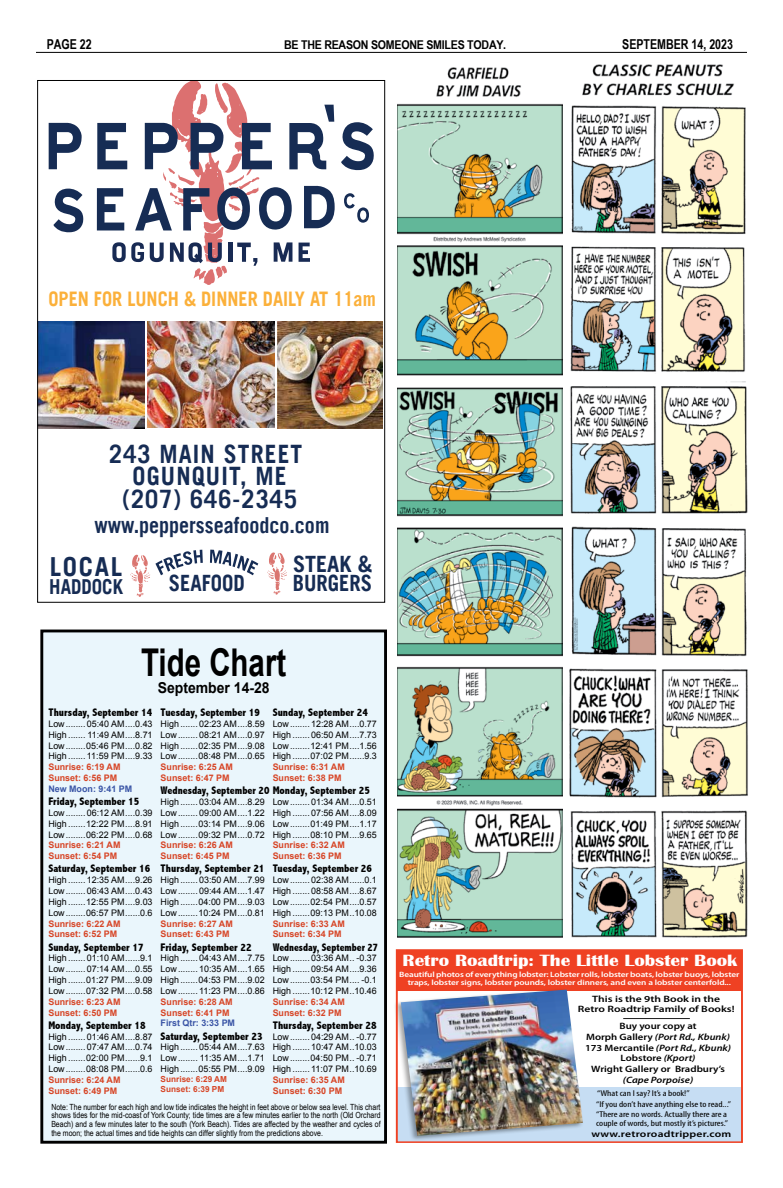
<style>
.page{position:relative;width:783px;height:1188px;background:#fff}
.page>*{position:absolute;margin:0;border:0;box-sizing:border-box;transform-origin:0 0}
.t1{font:700 38.3px "Arial";color:#000;scale:.77 1}
.t2{font:700 26.2px "Trade Gothic LT";letter-spacing:.065em;color:#162c54}
.t3{font:700 25.3px/22.5px "Trade Gothic LT";letter-spacing:.05em;color:#162c54;text-align:center;scale:.92 1}
.t4{font:700 22.5px/19.2px "Trade Gothic LT";color:#162c54}
.t5{font:700 22.5px "Trade Gothic LT";color:#162c54;scale:.91 1}
.t6{font:700 22.1px "Trade Gothic LT";color:#162c54;scale:.91 1}
.t7{font:700 20.6px "Trade Gothic LT";color:#162c54;scale:.91 1}
.t8{font:700 20.1px "Trade Gothic LT";color:#fbb03a;scale:.91 1}
.t9{font:700 16.8px "Britannic";color:#fff;scale:1.15 1}
.t10{font:700 15px "Arial";color:#000;scale:.93 1}
.t11{font:700 13.6px "Arial Narrow";color:#000;scale:.95 1}
.t12{font:700 12.1px "Arial Narrow";letter-spacing:-.02em;color:#000;scale:1.08 1}
.t13{font:800 condensed 11px "Abadi";color:#000}
.t14{font:800 condensed 11px "Abadi";color:#000;scale:.96 1}
.t15{font:800 condensed 11px "Abadi";color:#000;scale:.93 1}
.t16{font:600 9.2px/10.8px "Myriad Pro";color:#000;text-align:center;scale:1.17 1}
.t17{font:600 9.2px/10.8px "Myriad Pro";color:#000;text-align:center;scale:1.25 1}
.t18{font:600 9.2px "Myriad Pro";letter-spacing:.02em;color:#000;scale:1.25 1}
.t19{font:italic 600 9.2px "Myriad Pro";color:#000;scale:1.17 1}
.t20{font:700 9.1px "Arial";color:#d74526}
.t21{font:9px/10.8px "Arial";color:#000;text-align:justify}
.t22{font:700 9px/10.8px "Arial";color:#d74526}
.t23{font:700 9px "Arial";color:#3a55a6}
.t24{font:8.5px/8.7px "Arial Narrow";color:#000;text-align:justify}
.t25{font:condensed 8.5px/10.5px "Myriad Pro";color:#000;scale:1.25 1}
.t26{font:700 8.3px/10px "Arial";color:#d74526}
.t27{font:600 7.7px/8.5px "Myriad Pro";letter-spacing:-.01em;color:#fff;text-align:center;scale:1.2 1}
.s1{font-style:italic}
</style>
<div class="page">
<hr style="left:36px;top:52px;width:711px;height:1px;background:#000">
<div style="left:42px;top:631px;width:344px;height:511px;background:#eaf6fc"></div>
<div style="left:40px;top:630px;width:347px;height:514px;border:3px solid #000"></div>
<svg style="left:210px;top:550px;width:48px;height:25px"></svg>
<svg style="left:130px;top:550px;width:73px;height:47px"></svg>
<svg style="left:267px;top:552px;width:20px;height:43px"></svg>
<img style="left:277px;top:321px;width:106px;height:107px">
<img style="left:147px;top:321px;width:128px;height:107px">
<img style="left:39px;top:321px;width:105px;height:107px">
<svg style="left:49px;top:123px;width:33px;height:46px"></svg>
<svg style="left:341px;top:122px;width:33px;height:48px"></svg>
<svg style="left:344px;top:193px;width:25px;height:30px"></svg>
<svg style="left:53px;top:188px;width:31px;height:44px"></svg>
<svg style="left:97px;top:82px;width:238px;height:203px"></svg>
<img style="left:397px;top:68px;width:166px;height:869px">
<img style="left:569px;top:64px;width:179px;height:873px">
<div style="left:396px;top:1087px;width:346px;height:55px;background:#c6ddf3"></div>
<div style="left:396px;top:950px;width:346px;height:41px;background:#ef4123"></div>
<div style="left:394px;top:988px;width:190px;height:154px;background:#000;opacity:.38"></div>
<img style="left:401px;top:990px;width:182px;height:146px">
<div style="left:396px;top:949px;width:347px;height:194px;border:2px solid #ef4123"></div>
<hr style="left:623px;top:1018px;width:67px;height:1px;background:#000">
<h3 class="t11" style="left:47px;top:36px;width:49px">PAGE 22</h3>
<h3 class="t12" style="left:284px;top:38px;width:207px">BE THE REASON SOMEONE SMILES TODAY.</h3>
<h3 class="t11" style="left:622px;top:36px;width:118px">SEPTEMBER 14, 2023</h3>
<h3 class="t8" style="left:48px;top:286px;width:361px">OPEN FOR LUNCH &amp; DINNER DAILY AT 11am</h3>
<h3 class="t3" style="left:109px;top:442px;width:211px">243 MAIN STREET<br>OGUNQUIT, ME (207) 646-2345</h3>
<h3 class="t6" style="left:94px;top:512px;width:260px">www.peppersseafoodco.com</h3>
<h2 class="t2" style="left:50px;top:551px;width:74px">LOCAL</h2>
<h3 class="t7" style="left:49px;top:574px;width:83px">HADDOCK</h3>
<h3 class="t5" style="left:169px;top:569px;width:85px">SEAFOOD</h3>
<h3 class="t4" style="left:293px;top:554px;width:81px">STEAK &amp;<br>BURGERS</h3>
<h1 class="t1" style="left:141px;top:637px;width:190px">Tide Chart</h1>
<h3 class="t10" style="left:158px;top:678px;width:122px">September 14-28</h3>
<p class="t13" style="left:48px;top:706px;width:105px">Thursday, September 14</p>
<p class="t21" style="left:48px;top:718px;width:106px">Low........05:40 AM....0.43<br>High ....... 11:49 AM....8.71<br>Low........05:46 PM....0.82<br>High ....... 11:59 PM....9.33</p>
<p class="t22" style="left:48px;top:762px;width:74px">Sunrise: 6:19 AM<br>Sunset: 6:56 PM</p>
<p class="t23" style="left:48px;top:783px;width:85px">New Moon: 9:41 PM</p>
<p class="t13" style="left:48px;top:795px;width:93px">Friday, September 15</p>
<p class="t21" style="left:48px;top:807px;width:106px">Low........06:12 AM....0.39<br>High .......12:22 PM....8.91<br>Low........06:22 PM....0.68</p>
<p class="t22" style="left:48px;top:840px;width:74px">Sunrise: 6:21 AM<br>Sunset: 6:54 PM</p>
<p class="t13" style="left:48px;top:862px;width:104px">Saturday, September 16</p>
<p class="t21" style="left:48px;top:875px;width:106px">High .......12:35 AM....9.26<br>Low........06:43 AM....0.43<br>High .......12:55 PM....9.03<br>Low........06:57 PM......0.6</p>
<p class="t22" style="left:48px;top:918px;width:74px">Sunrise: 6:22 AM<br>Sunset: 6:52 PM</p>
<p class="t13" style="left:48px;top:941px;width:97px">Sunday, September 17</p>
<p class="t21" style="left:48px;top:953px;width:106px">High .......01:10 AM......9.1<br>Low........07:14 AM....0.55<br>High .......01:27 PM....9.09<br>Low........07:32 PM....0.58</p>
<p class="t22" style="left:48px;top:996px;width:74px">Sunrise: 6:23 AM<br>Sunset: 6:50 PM</p>
<p class="t13" style="left:48px;top:1019px;width:99px">Monday, September 18</p>
<p class="t21" style="left:48px;top:1031px;width:106px">High .......01:46 AM....8.87<br>Low........07:47 AM....0.74<br>High .......02:00 PM......9.1<br>Low........08:08 PM......0.6</p>
<p class="t22" style="left:48px;top:1075px;width:74px">Sunrise: 6:24 AM<br>Sunset: 6:49 PM</p>
<p class="t13" style="left:161px;top:706px;width:101px">Tuesday, September 19</p>
<p class="t21" style="left:161px;top:718px;width:106px">High .......02:23 AM....8.59<br>Low........08:21 AM....0.97<br>High .......02:35 PM....9.08<br>Low........08:48 PM....0.65</p>
<p class="t22" style="left:161px;top:762px;width:74px">Sunrise: 6:25 AM<br>Sunset: 6:47 PM</p>
<p class="t14" style="left:161px;top:784px;width:220px">Wednesday, September 20 Monday, September 25</p>
<p class="t21" style="left:161px;top:797px;width:106px">High .......03:04 AM....8.29<br>Low........09:00 AM....1.22<br>High .......03:14 PM....9.06<br>Low........09:32 PM....0.72</p>
<p class="t22" style="left:161px;top:840px;width:74px">Sunrise: 6:26 AM<br>Sunset: 6:45 PM</p>
<p class="t13" style="left:161px;top:862px;width:105px">Thursday, September 21</p>
<p class="t21" style="left:161px;top:875px;width:106px">High .......03:50 AM....7.99<br>Low........09:44 AM....1.47<br>High .......04:00 PM....9.03<br>Low........10:24 PM....0.81</p>
<p class="t22" style="left:161px;top:918px;width:74px">Sunrise: 6:27 AM<br>Sunset: 6:43 PM</p>
<p class="t13" style="left:161px;top:941px;width:93px">Friday, September 22</p>
<p class="t21" style="left:161px;top:953px;width:106px">High .......04:43 AM....7.75<br>Low........10:35 AM....1.65<br>High .......04:53 PM....9.02<br>Low........ 11:23 PM....0.86</p>
<p class="t22" style="left:161px;top:996px;width:74px">Sunrise: 6:28 AM<br>Sunset: 6:41 PM</p>
<p class="t23" style="left:161px;top:1017px;width:76px">First Qtr: 3:33 PM</p>
<p class="t13" style="left:161px;top:1030px;width:104px">Saturday, September 23</p>
<p class="t21" style="left:161px;top:1042px;width:106px">High .......05:44 AM....7.63<br>Low........ 11:35 AM....1.71<br>High .......05:55 PM....9.09</p>
<p class="t26" style="left:161px;top:1074px;width:68px">Sunrise: 6:29 AM<br>Sunset: 6:39 PM</p>
<p class="t13" style="left:273px;top:706px;width:97px">Sunday, September 24</p>
<p class="t21" style="left:273px;top:718px;width:106px">Low........12:28 AM....0.77<br>High .......06:50 AM....7.73<br>Low........12:41 PM....1.56<br>High .......07:02 PM......9.3</p>
<p class="t22" style="left:273px;top:762px;width:74px">Sunrise: 6:31 AM<br>Sunset: 6:38 PM</p>
<p class="t21" style="left:273px;top:797px;width:106px">Low........01:34 AM....0.51<br>High .......07:56 AM....8.09<br>Low........01:49 PM....1.17<br>High .......08:10 PM....9.65</p>
<p class="t22" style="left:273px;top:840px;width:74px">Sunrise: 6:32 AM<br>Sunset: 6:36 PM</p>
<p class="t13" style="left:273px;top:862px;width:101px">Tuesday, September 26</p>
<p class="t21" style="left:273px;top:875px;width:106px">Low........02:38 AM......0.1<br>High .......08:58 AM....8.67<br>Low........02:54 PM....0.57<br>High .......09:13 PM..10.08</p>
<p class="t22" style="left:273px;top:918px;width:74px">Sunrise: 6:33 AM<br>Sunset: 6:34 PM</p>
<p class="t15" style="left:273px;top:941px;width:115px">Wednesday, September 27</p>
<p class="t21" style="left:273px;top:953px;width:106px">Low........03:36 AM.. -0.37<br>High .......09:54 AM....9.36<br>Low........03:54 PM.... -0.1<br>High .......10:12 PM..10.46</p>
<p class="t22" style="left:273px;top:996px;width:74px">Sunrise: 6:34 AM<br>Sunset: 6:32 PM</p>
<p class="t13" style="left:273px;top:1019px;width:105px">Thursday, September 28</p>
<p class="t21" style="left:273px;top:1031px;width:106px">Low........04:29 AM.. -0.77<br>High .......10:47 AM..10.03<br>Low........04:50 PM.. -0.71<br>High ....... 11:07 PM..10.69</p>
<p class="t22" style="left:273px;top:1075px;width:74px">Sunrise: 6:35 AM</p>
<p class="t20" style="left:273px;top:1085px;width:71px">Sunset: 6:30 PM</p>
<p class="t24" style="left:51px;top:1102px;width:331px">Note: The number for each high and low tide indicates the height in feet above or below sea level. This chart shows tides for the mid-coast of York County; tide times are a few minutes earlier to the north (Old Orchard Beach) and a few minutes later to the south (York Beach). Tides are affected by the weather and cycles of the moon; the actual times and tide heights can differ slightly from the predictions above.</p>
<h3 class="t9" style="left:402px;top:951px;width:293px">Retro Roadtrip: The Little Lobster Book</h3>
<p class="t17" style="left:578px;top:993px;width:127px">This is the 9th Book in the<br>Retro Roadtrip Family of Books!</p>
<p class="t27" style="left:399px;top:970px;width:285px">Beautiful photos of everything lobster: Lobster rolls, lobster boats, lobster buoys, lobster traps, lobster signs, lobster pounds, lobster dinners, and even a lobster centerfold...</p>
<p class="t16" style="left:585px;top:1020px;width:126px">Buy your copy at<br>Morph Gallery <span class="s1">(Port Rd., Kbunk)<br></span>173 Mercantile <span class="s1">(Port Rd., Kbunk)<br></span>Lobstore <span class="s1">(Kport)<br></span>Wright Gallery or Bradbury’s</p>
<p class="t19" style="left:623px;top:1074px;width:62px">(Cape Porpoise)</p>
<p class="t25" style="left:596px;top:1088px;width:109px">“What can I say? It’s a book!”<br>“If you don’t have anything else to read...” “There are no words. Actually there are a</p>
<p class="t25" style="left:596px;top:1117px;width:107px">couple of words, but mostly it’s pictures.”</p>
<p class="t18" style="left:591px;top:1128px;width:113px">www.retroroadtripper.com</p>
</div>
